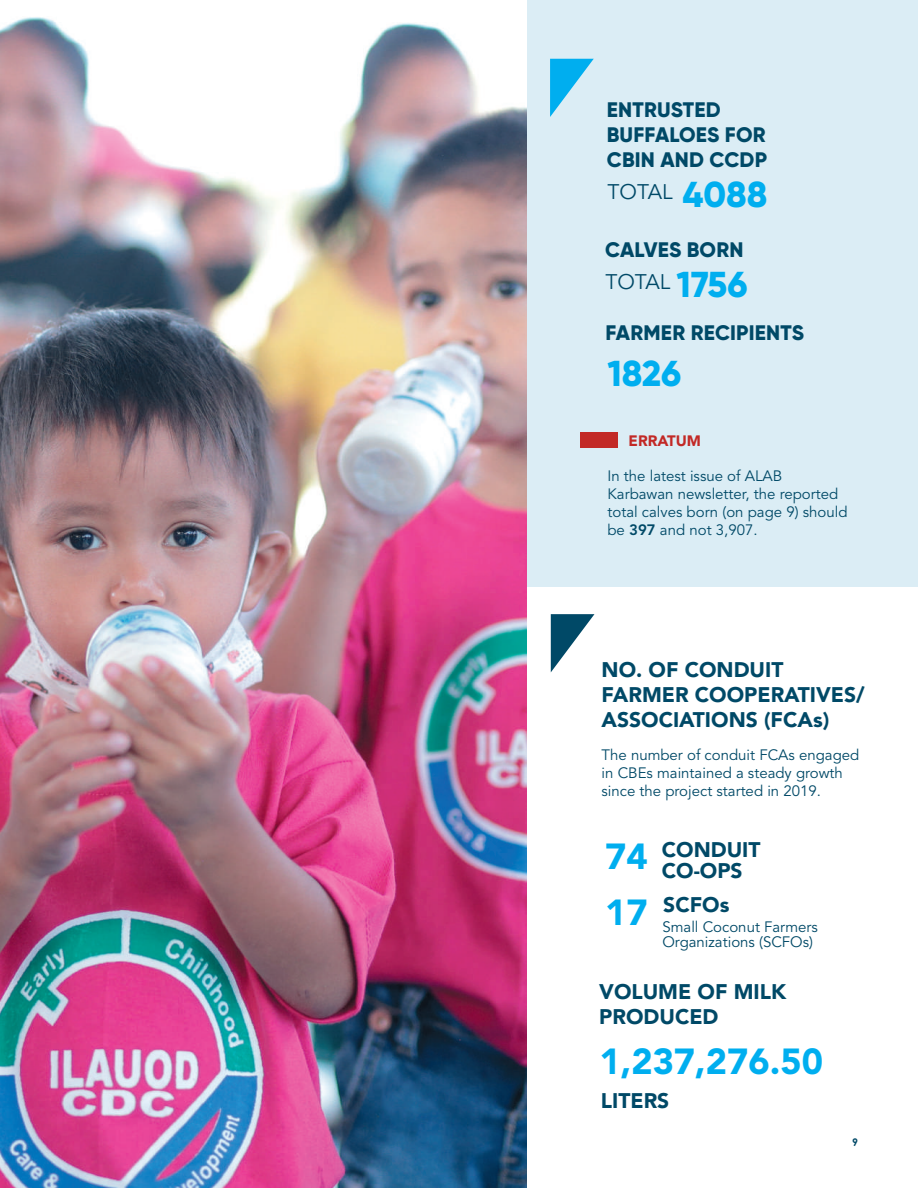
<style>
.page{position:relative;width:918px;height:1188px;background:#fff}
.page>*{position:absolute;margin:0;border:0;box-sizing:border-box;transform-origin:0 0}
.t1{font:900 36px/55.8px "Avenir LT Std";color:#00aeef}
.t2{font:800 36px "Gilroy";color:#00aeef}
.t3{font:900 21px/25.2px "Avenir LT Std";color:#004967}
.t4{font:800 21px/25.2px "Gilroy";letter-spacing:.01em;color:#004967}
.t5{font:21px "Avenir LT Std";color:#004967}
.t6{font:15px/18px "Avenir LT Std";color:#004967}
.t7{font:900 15px "Avenir LT Std";color:#c22926}
.t8{font:700 10.5px "Century Gothic";color:#004967}
.s1{font-weight:800}
</style>
<div class="page">
<div style="left:526px;top:0;width:392px;height:586px;background:#dbedf5"></div>
<div style="left:580px;top:433px;width:38px;height:15px;background:#c22926"></div>
<img style="left:0;top:17px;width:526px;height:1171px">
<svg style="left:551px;top:614px;width:43px;height:58px"></svg>
<svg style="left:550px;top:59px;width:44px;height:58px"></svg>
<h2 class="t4" style="left:607px;top:97px;width:162px">ENTRUSTED<br>BUFFALOES FOR<br>CBIN AND CCDP</h2>
<h1 class="t2" style="left:682px;top:172px;width:86px">4088</h1>
<h2 class="t4" style="left:605px;top:237px;width:140px">CALVES BORN</h2>
<h2 class="t5" style="left:608px;top:180px;width:67px">TOTAL</h2>
<h1 class="t2" style="left:676px;top:262px;width:73px">1756</h1>
<h2 class="t5" style="left:605px;top:269px;width:67px">TOTAL</h2>
<h2 class="t4" style="left:605px;top:320px;width:200px">FARMER RECIPIENTS</h2>
<h1 class="t2" style="left:607px;top:351px;width:75px">1826</h1>
<p class="t7" style="left:629px;top:432px;width:74px">ERRATUM</p>
<p class="t6" style="left:607px;top:467px;width:242px">In the latest issue of ALAB<br>Karbawan newsletter, the reported total calves born (on page 9) should be <span class="s1">397</span> and not 3,907.</p>
<h2 class="t3" style="left:602px;top:657px;width:265px">NO. OF CONDUIT<br>FARMER COOPERATIVES/<br>ASSOCIATIONS (FCAs)</h2>
<p class="t6" style="left:602px;top:747px;width:259px">The number of conduit FCAs engaged in CBEs maintained a steady growth since the project started in 2019.</p>
<h1 class="t1" style="left:605px;top:829px;width:44px">74<br>17</h1>
<h2 class="t3" style="left:662px;top:839px;width:100px;line-height:21px">CONDUIT<br>CO-OPS</h2>
<h2 class="t3" style="left:663px;top:892px;width:68px">SCFOs</h2>
<p class="t6" style="left:662px;top:920px;width:157px;line-height:15px">Small Coconut Farmers<br>Organizations (SCFOs)</p>
<h2 class="t3" style="left:599px;top:979px;width:188px">VOLUME OF MILK<br>PRODUCED</h2>
<h1 class="t1" style="left:599px;top:1033px;width:225px">1,237,276.50</h1>
<h2 class="t3" style="left:601px;top:1088px;width:70px">LITERS</h2>
<p class="t8" style="left:852px;top:1135px;width:7px">9</p>
</div>
